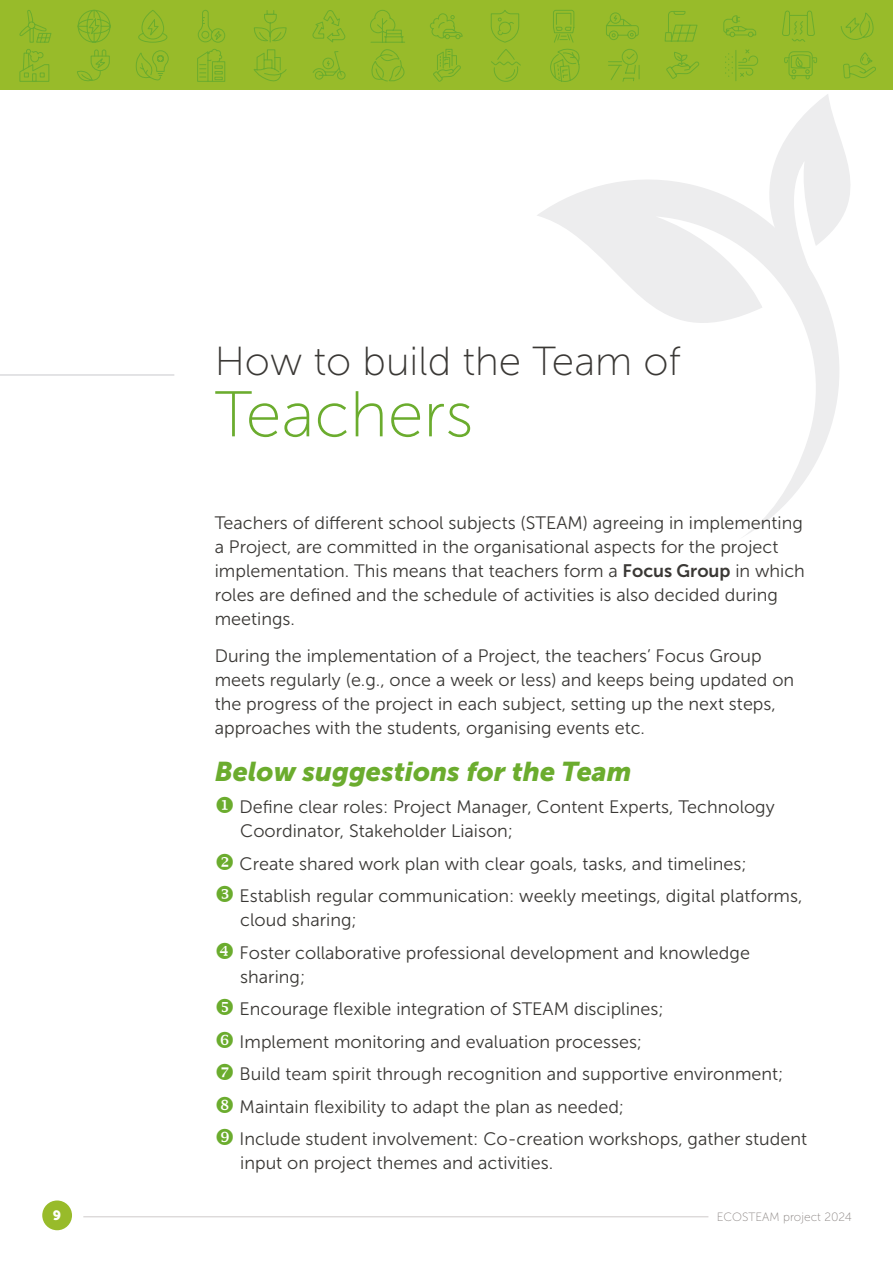
<style>
.page{position:relative;width:893px;height:1263px;background:#fff}
.page>*{position:absolute;margin:0;border:0;box-sizing:border-box;transform-origin:0 0}
.t1{font:64.5px "Museo Sans 100";color:#6bac2e}
.t2{font:40.5px "Museo Sans 100";color:#3a3835}
.t3{font:italic 27px "Museo Sans 900";color:#6bac2e}
.t4{font:18px/24px "Museo Sans 300";color:#3a3835}
.t5{font:13.5px "Museo Sans 900";color:#fff}
.t6{font:12px "Museo Sans 100";color:#8e8886}
.s1{font-family:"Museo Sans 700"}
.s2{color:#6bac2e}
</style>
<div class="page">
<div style="left:42px;top:1200px;width:30px;height:30px;background:#98bb2a;border-radius:50%"></div>
<hr style="left:83px;top:1216px;width:625px;height:1px;background:#cecaca">
<div style="left:0;top:0;width:893px;height:89px;background:#98bb2a"></div>
<hr style="left:0;top:374px;width:174px;height:2px;background:#dbdbdd">
<svg style="left:614px;top:270px;width:225px;height:267px"></svg>
<svg style="left:19px;top:9px;width:862px;height:261px"></svg>
<p class="t2" style="left:215px;top:339px;width:468px">How to build the Team of</p>
<p class="t1" style="left:215px;top:380px;width:260px">Teachers</p>
<p class="t4" style="left:215px;top:511px;width:592px">Teachers of different school subjects (STEAM) agreeing in implementing a Project, are committed in the organisational aspects for the project implementation. This means that teachers form a <span class="s1">Focus Group</span> in which roles are defined and the schedule of activities is also decided during meetings.</p>
<p class="t4" style="left:215px;top:643px;width:581px">During the implementation of a Project, the teachers’ Focus Group meets regularly (e.g., once a week or less) and keeps being updated on the progress of the project in each subject, setting up the next steps, approaches with the students, organising events etc.</p>
<p class="t3" style="left:215px;top:756px;width:418px">Below suggestions for the Team</p>
<p class="t4" style="left:240px;top:795px;width:536px;text-indent:-26px"><span class="s2">◆</span> Define clear roles: Project Manager, Content Experts, Technology<br>Coordinator, Stakeholder Liaison;</p>
<p class="t4" style="left:215px;top:852px;width:533px"><span class="s2">❖</span> Create shared work plan with clear goals, tasks, and timelines;</p>
<p class="t4" style="left:240px;top:884px;width:564px">Establish regular communication: weekly meetings, digital platforms, cloud sharing;</p>
<p class="t4" style="left:240px;top:941px;width:512px">Foster collaborative professional development and knowledge sharing;</p>
<p class="t4" style="left:240px;top:997px;width:426px">Encourage flexible integration of STEAM disciplines;</p>
<p class="t4" style="left:240px;top:1030px;width:404px">Implement monitoring and evaluation processes;</p>
<p class="t4" style="left:240px;top:1062px;width:545px">Build team spirit through recognition and supportive environment;</p>
<p class="t4" style="left:240px;top:1095px;width:386px">Maintain flexibility to adapt the plan as needed;</p>
<p class="t4" style="left:240px;top:1127px;width:569px">Include student involvement: Co-creation workshops, gather student input on project themes and activities.</p>
<p class="t5" style="left:53px;top:1208px;width:10px">9</p>
<p class="t6" style="left:717px;top:1210px;width:137px">ECOSTEAM project 2024</p>
</div>
